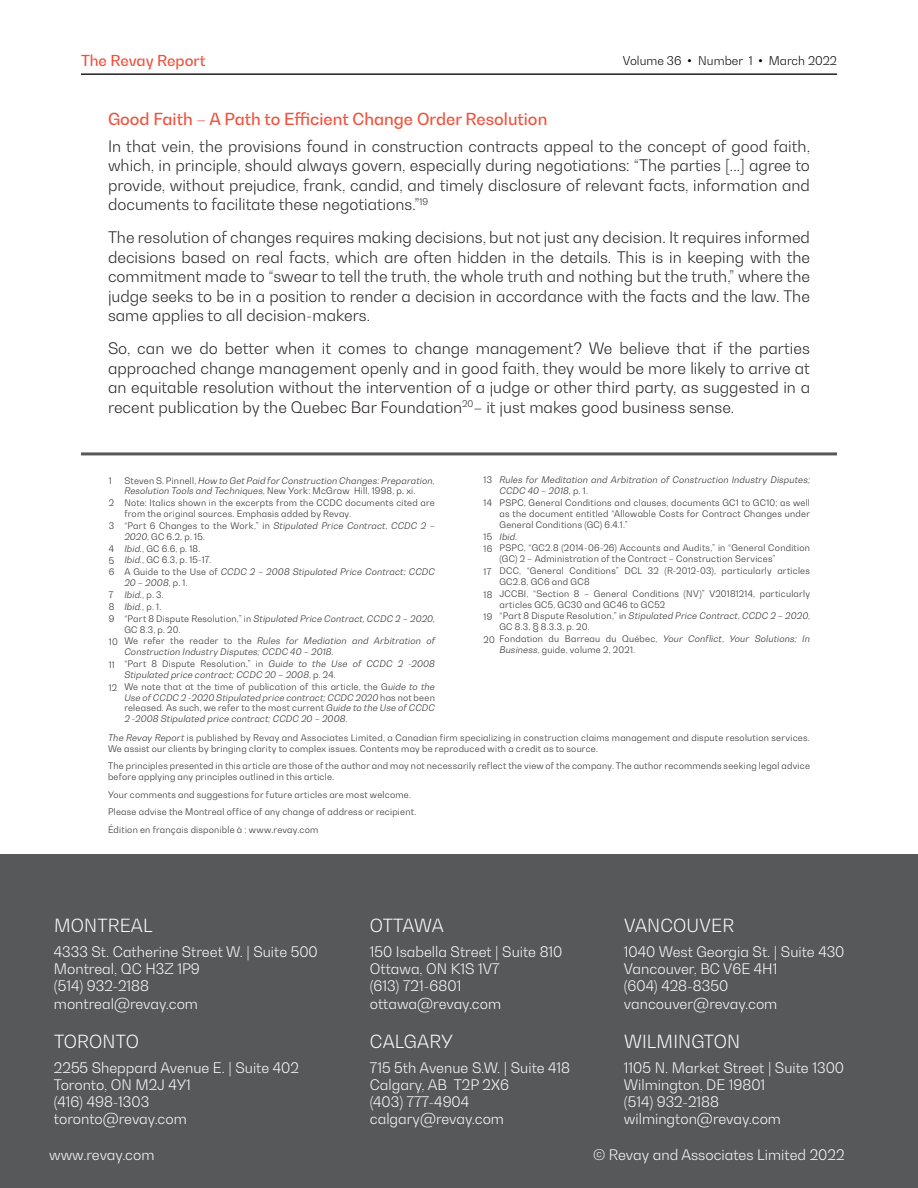
<style>
.page{position:relative;width:918px;height:1188px;background:#fff}
.page>*{position:absolute;margin:0;border:0;box-sizing:border-box;transform-origin:0 0}
.t1{font:300 18px "Bw Gradual";letter-spacing:.01em;color:#fff}
.Sub_heading_spacing{font:500 16.5px "Bw Gradual";color:#f0513c}
.Revay_Report_Body_te{font:300 15.75px/19.5px "Bw Gradual";color:#231f20;text-align:justify}
.t2{font:500 15px "Bw Gradual";color:#f0513c}
.t3{font:300 14.4px "Bw Gradual";color:#fff}
.t4{font:300 12px "Bw Gradual";color:#000001}
.Footnote{font:300 9px/10.8px "Bw Gradual";letter-spacing:.025em;color:#231f20}
.Footnote-2{font:italic 300 9px/10.8px "Bw Gradual";letter-spacing:.025em;color:#231f20}
.s1{font-family:"Arial";font-weight:400}
.s2{font-style:normal}
.s3{font-style:italic}
</style>
<div class="page">
<hr style="left:81px;top:452px;width:756px;height:3px;background:#57585a">
<hr style="left:81px;top:73px;width:756px;height:2px;background:#231f20">
<div style="left:0;top:855px;width:918px;height:333px;background:#57585a"></div>
<p class="t2" style="left:81px;top:50px;width:126px">The Revay Report</p>
<p class="t4" style="left:623px;top:53px;width:216px">Volume 36 <span class="s1">•</span> Number 1 <span class="s1">•</span> March 2022</p>
<p class="Sub_heading_spacing" style="left:108px;top:108px;width:441px">Good Faith – A Path to Efficient Change Order Resolution</p>
<p class="Revay_Report_Body_te" style="left:108px;top:136px;width:704px">In that vein, the provisions found in construction contracts appeal to the concept of good faith, which, in principle, should always govern, especially during negotiations: “The parties [...] agree to provide, without prejudice, frank, candid, and timely disclosure of relevant facts, information and documents to facilitate these negotiations.”<sup>19</sup></p>
<p class="Revay_Report_Body_te" style="left:108px;top:227px;width:704px">The resolution of changes requires making decisions, but not just any decision. It requires informed decisions based on real facts, which are often hidden in the details. This is in keeping with the commitment made to “swear to tell the truth, the whole truth and nothing but the truth,” where the judge seeks to be in a position to render a decision in accordance with the facts and the law. The same applies to all decision-makers.</p>
<p class="Revay_Report_Body_te" style="left:108px;top:338px;width:704px">So, can we do better when it comes to change management? We believe that if the parties approached change management openly and in good faith, they would be more likely to arrive at an equitable resolution without the intervention of a judge or other third party, as suggested in a recent publication by the Quebec Bar Foundation<sup>20</sup>– it just makes good business sense.</p>
<p class="Footnote-2" style="left:124px;top:475px;width:312px"><span class="s2">Steven S. Pinnell,</span> How to Get Paid for Construction Changes: Preparation,<br>Resolution Tools and Techniques<span class="s2">, New York: McGraw Hill, 1998, p. xi.</span></p>
<p class="Footnote" style="left:124px;top:497px;width:312px">Note: Italics shown in the excerpts from the CCDC documents cited are from the original sources. Emphasis added by Revay.</p>
<p class="Footnote" style="left:124px;top:520px;width:312px">“Part 6 Changes to the Work,” in <span class="s3">Stipulated Price Contract</span>, <span class="s3">CCDC 2 –<br>2020</span>, GC 6.2, p. 15.</p>
<p class="Footnote" style="left:124px;top:543px;width:78px"><span class="s3">Ibid.</span>, GC 6.6, p. 18.</p>
<p class="Footnote" style="left:124px;top:555px;width:88px"><span class="s3">Ibid.</span>, GC 6.3, p. 15-17.</p>
<p class="Footnote-2" style="left:124px;top:566px;width:312px"><span class="s2">A Guide to the Use of</span> CCDC 2 – 2008 Stipulated Price Contract; CCDC<br>20 – 2008<span class="s2">, p. 1.</span></p>
<p class="Footnote-2" style="left:124px;top:589px;width:41px">Ibid.<span class="s2">, p. 3.</span></p>
<p class="Footnote-2" style="left:124px;top:601px;width:39px">Ibid.<span class="s2">, p. 1.</span></p>
<p class="Footnote" style="left:124px;top:613px;width:312px">“Part 8 Dispute Resolution,” in <span class="s3">Stipulated Price Contract, CCDC 2 – 2020</span>,<br>GC 8.3, p. 20.</p>
<p class="Footnote-2" style="left:124px;top:636px;width:312px"><span class="s2">We refer the reader to the</span> Rules for Mediation and Arbitration of<br>Construction Industry Disputes; CCDC 40 – 2018<span class="s2">.</span></p>
<p class="Footnote-2" style="left:124px;top:658px;width:312px"><span class="s2">“Part 8 Dispute Resolution,” in</span> Guide to the Use of CCDC 2 -2008<br>Stipulated price contract; CCDC 20 – 2008<span class="s2">, p. 24.</span></p>
<p class="Footnote-2" style="left:124px;top:681px;width:312px;text-align:justify"><span class="s2">We note that at the time of publication of this article, the G</span>uide to the Use of CCDC 2 -2020 Stipulated price contract; CCDC 2020 <span class="s2">has not been released. As such, we refer to the most current</span> Guide to the Use of CCDC 2 -2008 Stipulated price contract; CCDC 20 – 2008<span class="s2">.</span></p>
<p class="Footnote" style="left:109px;top:475px;width:4px">1</p>
<p class="Footnote" style="left:109px;top:497px;width:7px">2</p>
<p class="Footnote" style="left:109px;top:520px;width:7px">3</p>
<p class="Footnote" style="left:109px;top:543px;width:7px">4</p>
<p class="Footnote" style="left:109px;top:555px;width:7px">5</p>
<p class="Footnote" style="left:109px;top:567px;width:7px">6</p>
<p class="Footnote" style="left:109px;top:589px;width:6px">7</p>
<p class="Footnote" style="left:109px;top:601px;width:7px">8</p>
<p class="Footnote" style="left:109px;top:613px;width:7px">9</p>
<p class="Footnote" style="left:109px;top:636px;width:10px">10</p>
<p class="Footnote" style="left:109px;top:659px;width:8px">11</p>
<p class="Footnote" style="left:109px;top:682px;width:10px">12</p>
<p class="Footnote-2" style="left:500px;top:475px;width:312px">Rules for Meditation and Arbitration of Construction Industry Disputes;<br>CCDC 40 – 2018<span class="s2">, p. 1.</span></p>
<p class="Footnote" style="left:500px;top:497px;width:312px;text-align:justify">PSPC, General Conditions and clauses, documents GC1 to GC10; as well as the document entitled “Allowable Costs for Contract Changes under General Conditions (GC) 6.4.1.”</p>
<p class="Footnote-2" style="left:500px;top:531px;width:19px">Ibid.</p>
<p class="Footnote" style="left:500px;top:543px;width:312px">PSPC, “GC2.8 (2014-06-26) Accounts and Audits,” in “General Condition (GC) 2 – Administration of the Contract – Construction Services”</p>
<p class="Footnote" style="left:500px;top:565px;width:312px">DCC, “General Conditions” DCL 32 (R-2012-03), particularly articles<br>GC2.8, GC6 and GC8</p>
<p class="Footnote" style="left:500px;top:588px;width:312px">JCCBI, “Section 8 – General Conditions (NV)” V20181214, particularly articles GC5, GC30 and GC46 to GC52</p>
<p class="Footnote" style="left:500px;top:611px;width:312px">“Part 8 Dispute Resolution,” in <span class="s3">Stipulated Price Contract, CCDC 2 – 2020</span>,<br>GC 8.3, § 8.3.3, p. 20.</p>
<p class="Footnote" style="left:500px;top:633px;width:312px">Fondation du Barreau du Québec, <span class="s3">Your Conflict</span>, <span class="s3">Your Solutions; In<br>Business</span>, guide, volume 2, 2021.</p>
<p class="Footnote" style="left:484px;top:475px;width:10px">13</p>
<p class="Footnote" style="left:484px;top:497px;width:10px">14</p>
<p class="Footnote" style="left:484px;top:532px;width:10px">15</p>
<p class="Footnote" style="left:484px;top:543px;width:10px">16</p>
<p class="Footnote" style="left:484px;top:566px;width:9px">17</p>
<p class="Footnote" style="left:484px;top:589px;width:10px">18</p>
<p class="Footnote" style="left:484px;top:611px;width:10px">19</p>
<p class="Footnote" style="left:484px;top:635px;width:13px">20</p>
<p class="Footnote" style="left:108px;top:732px;width:703px"><span class="s3">The Revay Report</span> is published by Revay and Associates Limited, a Canadian firm specializing in construction claims management and dispute resolution services.<br>We assist our clients by bringing clarity to complex issues. Contents may be reproduced with a credit as to source.</p>
<p class="Footnote" style="left:108px;top:761px;width:704px">The principles presented in this article are those of the author and may not necessarily reflect the view of the company. The author recommends seeking legal advice before applying any principles outlined in this article.</p>
<p class="Footnote" style="left:108px;top:789px;width:304px">Your comments and suggestions for future articles are most welcome.</p>
<p class="Footnote" style="left:108px;top:807px;width:310px">Please advise the Montreal office of any change of address or recipient.</p>
<p class="Footnote" style="left:108px;top:824px;width:212px">Édition en français disponible à : www.revay.com</p>
<p class="t1" style="left:54px;top:914px;width:100px">MONTREAL</p>
<p class="t3" style="left:54px;top:942px;width:265px">4333 St. Catherine Street W. | Suite 500</p>
<p class="t3" style="left:54px;top:959px;width:148px">Montreal, QC H3Z 1P9</p>
<p class="t3" style="left:54px;top:977px;width:97px">(514) 932-2188</p>
<p class="t3" style="left:54px;top:994px;width:146px">montreal@revay.com</p>
<p class="t1" style="left:54px;top:1030px;width:86px">TORONTO</p>
<p class="t3" style="left:54px;top:1058px;width:247px">2255 Sheppard Avenue E. | Suite 402</p>
<p class="t3" style="left:54px;top:1075px;width:138px">Toronto, ON M2J 4Y1</p>
<p class="t3" style="left:54px;top:1093px;width:97px">(416) 498-1303</p>
<p class="t3" style="left:54px;top:1110px;width:134px">toronto@revay.com</p>
<p class="t1" style="left:370px;top:914px;width:75px">OTTAWA</p>
<p class="t3" style="left:370px;top:942px;width:194px">150 Isabella Street | Suite 810</p>
<p class="t3" style="left:370px;top:959px;width:131px">Ottawa, ON K1S 1V7</p>
<p class="t3" style="left:370px;top:977px;width:93px">(613) 721-6801</p>
<p class="t3" style="left:370px;top:994px;width:133px">ottawa@revay.com</p>
<p class="t1" style="left:370px;top:1030px;width:84px">CALGARY</p>
<p class="t3" style="left:370px;top:1058px;width:202px">715 5th Avenue S.W. | Suite 418</p>
<p class="t3" style="left:370px;top:1075px;width:141px">Calgary, AB T2P 2X6</p>
<p class="t3" style="left:370px;top:1093px;width:101px">(403) 777-4904</p>
<p class="t3" style="left:370px;top:1110px;width:136px">calgary@revay.com</p>
<p class="t1" style="left:624px;top:914px;width:112px">VANCOUVER</p>
<p class="t3" style="left:624px;top:942px;width:222px">1040 West Georgia St. | Suite 430</p>
<p class="t3" style="left:624px;top:959px;width:155px">Vancouver, BC V6E 4H1</p>
<p class="t3" style="left:624px;top:977px;width:106px">(604) 428-8350</p>
<p class="t3" style="left:624px;top:994px;width:155px">vancouver@revay.com</p>
<p class="t1" style="left:624px;top:1030px;width:118px">WILMINGTON</p>
<p class="t3" style="left:624px;top:1058px;width:222px">1105 N. Market Street | Suite 1300</p>
<p class="t3" style="left:624px;top:1075px;width:143px">Wilmington, DE 19801</p>
<p class="t3" style="left:624px;top:1093px;width:97px">(514) 932-2188</p>
<p class="t3" style="left:624px;top:1110px;width:159px">wilmington@revay.com</p>
<p class="t3" style="left:49px;top:1145px;width:107px">www.revay.com</p>
<p class="t3" style="left:593px;top:1145px;width:253px">© Revay and Associates Limited 2022</p>
</div>
